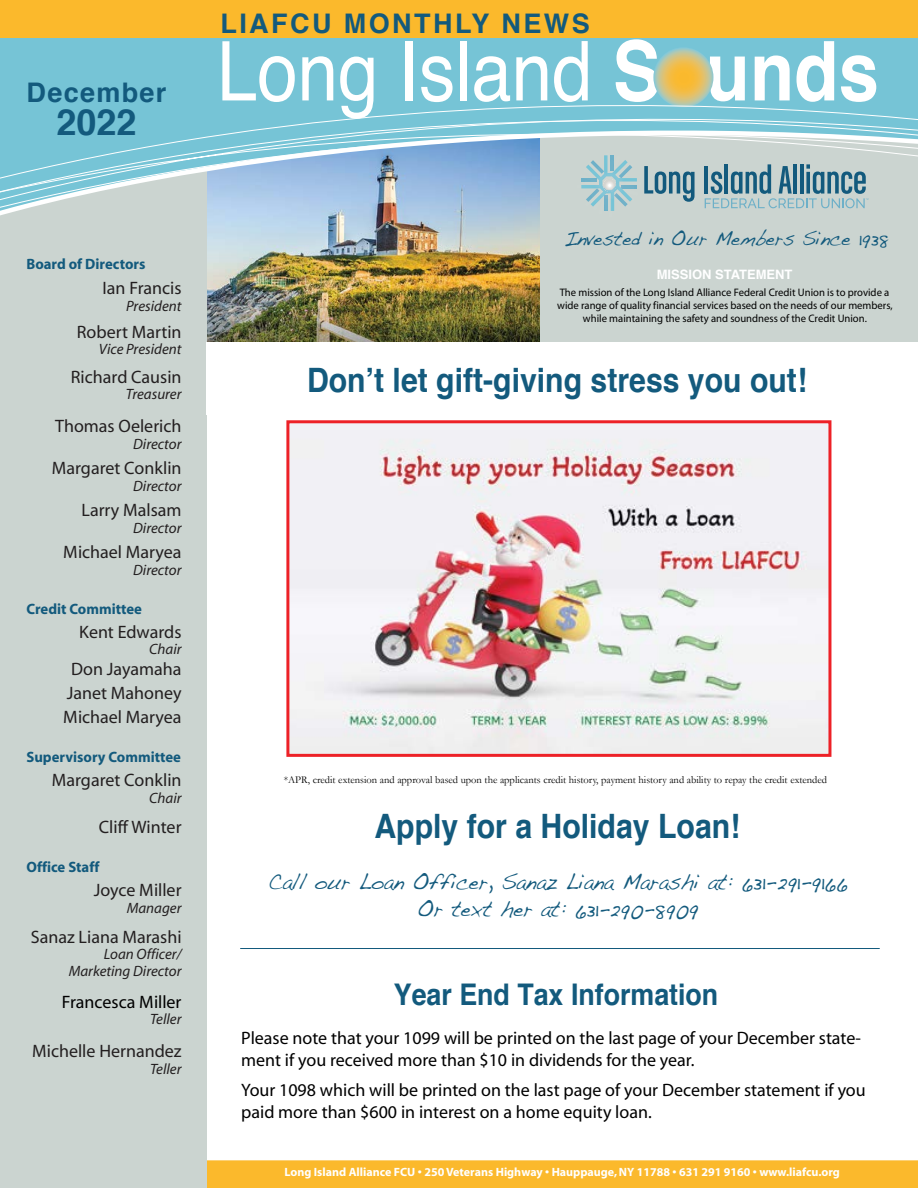
<style>
.page{position:relative;width:918px;height:1188px;background:#fff}
.page>*{position:absolute;margin:0;border:0;box-sizing:border-box;transform-origin:0 0}
.t1{font:82.5px "Helvetica";color:#fff;scale:.88 1}
.t2{font:700 36px "Helvetica";color:#135a7d}
.t3{font:700 33.6px "Helvetica";color:#135a7d;scale:.9 1}
.t4{font:700 29.85px "Helvetica";color:#135a7d;scale:.9 1}
.t5{font:700 27px "Helvetica";letter-spacing:.09em;color:#135a7d}
.t6{font:700 27px "Helvetica";letter-spacing:.05em;color:#135a7d}
.t7{font:22.5px/27px "Handwriting Dakota";color:#135a7d;text-align:center;scale:.9 1}
.t8{font:20.55px "Handwriting Dakota";color:#135a7d;scale:.9 1}
.t9{font:18px/21.6px "Myriad";color:#000}
.t10{font:18px/24px "Myriad";color:#231f20;text-align:center}
.t11{font:italic 15px/16.5px "Myriad";color:#231f20;text-align:right}
.t12{font:700 15px "Myriad";color:#135a7d}
.t13{font:700 12.9px "Helvetica";color:#fff}
.t14{font:700 12px "Myriad";color:#fff}
.t15{font:10.8px/12.9px "Myriad";color:#000;text-align:center}
.t16{font:10.5px "Garamond";color:#000}
.s1{font-weight:700}
</style>
<div class="page">
<img style="left:207px;top:231px;width:333px;height:111px">
<div style="left:207px;top:1160px;width:711px;height:28px;background:#fbb92c"></div>
<div style="left:540px;top:41px;width:378px;height:313px;background:#cbd4d0"></div>
<div style="left:0;top:0;width:207px;height:1188px;background:#cbd4d0"></div>
<div style="left:0;top:38px;width:918px;height:36px;background:#76c4d6"></div>
<div style="left:0;top:0;width:918px;height:38px;background:#fbb92c"></div>
<svg style="left:653px;top:47px;width:60px;height:60px"></svg>
<svg style="left:0;top:74px;width:918px;height:157px;background:#81c6d3"></svg>
<svg style="left:0;top:130px;width:918px;height:97px"></svg>
<div style="left:206px;top:342px;width:712px;height:73px;background:#fff"></div>
<img style="left:290px;top:424px;width:537px;height:329px">
<hr style="left:240px;top:948px;width:640px;height:1px;background:#135a7d">
<div style="left:286px;top:420px;width:545px;height:337px;border:3px solid #ed2127"></div>
<h3 class="t6" style="left:26px;top:70px;width:141px">December</h3>
<h2 class="t2" style="left:56px;top:93px;width:82px">2022</h2>
<p class="t12" style="left:26px;top:256px;width:121px">Board of Directors</p>
<p class="t10" style="left:103px;top:277px;width:80px">Ian Francis</p>
<p class="t11" style="left:126px;top:298px;width:57px">President</p>
<p class="t10" style="left:77px;top:320px;width:106px">Robert Martin</p>
<p class="t11" style="left:99px;top:342px;width:84px">Vice President</p>
<p class="t10" style="left:71px;top:365px;width:112px">Richard Causin</p>
<p class="t11" style="left:126px;top:387px;width:57px">Treasurer</p>
<p class="t10" style="left:55px;top:415px;width:128px">Thomas Oelerich</p>
<p class="t11" style="left:133px;top:436px;width:50px">Director</p>
<p class="t10" style="left:52px;top:457px;width:131px">Margaret Conklin</p>
<p class="t11" style="left:133px;top:478px;width:50px">Director</p>
<p class="t10" style="left:82px;top:499px;width:102px">Larry Malsam</p>
<p class="t11" style="left:133px;top:520px;width:50px">Director</p>
<p class="t10" style="left:63px;top:541px;width:120px">Michael Maryea</p>
<p class="t11" style="left:133px;top:562px;width:50px">Director</p>
<p class="t12" style="left:26px;top:601px;width:117px">Credit Committee</p>
<p class="t10" style="left:79px;top:620px;width:104px">Kent Edwards</p>
<p class="t11" style="left:149px;top:642px;width:34px">Chair</p>
<p class="t10" style="left:63px;top:658px;width:120px">Don Jayamaha<br>Janet Mahoney<br>Michael Maryea</p>
<p class="t12" style="left:26px;top:749px;width:156px">Supervisory Committee</p>
<p class="t10" style="left:52px;top:769px;width:131px">Margaret Conklin</p>
<p class="t11" style="left:149px;top:790px;width:34px">Chair</p>
<p class="t10" style="left:99px;top:816px;width:84px">Cliff Winter</p>
<p class="t12" style="left:26px;top:860px;width:75px">Office Staff</p>
<p class="t10" style="left:94px;top:879px;width:89px">Joyce Miller</p>
<p class="t11" style="left:127px;top:900px;width:56px">Manager</p>
<p class="t10" style="left:31px;top:926px;width:152px">Sanaz Liana Marashi</p>
<p class="t11" style="left:69px;top:947px;width:114px">Loan Officer/<br>Marketing Director</p>
<p class="t9" style="left:62px;top:992px;width:121px">Francesca Miller</p>
<p class="t11" style="left:150px;top:1012px;width:33px">Teller</p>
<p class="t10" style="left:32px;top:1040px;width:151px">Michelle Hernandez</p>
<p class="t11" style="left:150px;top:1061px;width:33px">Teller</p>
<h3 class="t5" style="left:220px;top:2px;width:371px">LIAFCU MONTHLY NEWS</h3>
<h1 class="t1" style="left:217px;top:8px;width:754px">Long Island <span class="s1">Sounds</span></h1>
<p class="t8" style="left:564px;top:226px;width:362px">Invested in Our Members Since 1938</p>
<p class="t13" style="left:657px;top:264px;width:137px">MISSION STATEMENT</p>
<p class="t15" style="left:557px;top:287px;width:337px">The mission of the Long Island Alliance Federal Credit Union is to provide a wide range of quality financial services based on the needs of our members, while maintaining the safety and soundness of the Credit Union.</p>
<h3 class="t3" style="left:307px;top:354px;width:557px">Don’t let gift-giving stress you out!</h3>
<p class="t16" style="left:284px;top:773px;width:545px">*APR, credit extension and approval based upon the applicants credit history, payment history and ability to repay the credit extended</p>
<h3 class="t3" style="left:374px;top:799px;width:408px">Apply for a Holiday Loan!</h3>
<p class="t7" style="left:268px;top:868px;width:645px">Call our Loan Officer, Sanaz Liana Marashi at: 631-291-9166<br>Or text her at: 631-290-8909</p>
<h3 class="t4" style="left:394px;top:971px;width:362px">Year End Tax Information</h3>
<p class="t9" style="left:241px;top:1028px;width:621px">Please note that your 1099 will be printed on the last page of your December state&shy;ment if you received more than $10 in dividends for the year.</p>
<p class="t9" style="left:241px;top:1080px;width:626px">Your 1098 which will be printed on the last page of your December statement if you paid more than $600 in interest on a home equity loan.</p>
<p class="t14" style="left:284px;top:1166px;width:557px">Long Island Alliance FCU • 250 Veterans Highway • Hauppauge, NY 11788 • 631 291 9160 • www.liafcu.org</p>
</div>
